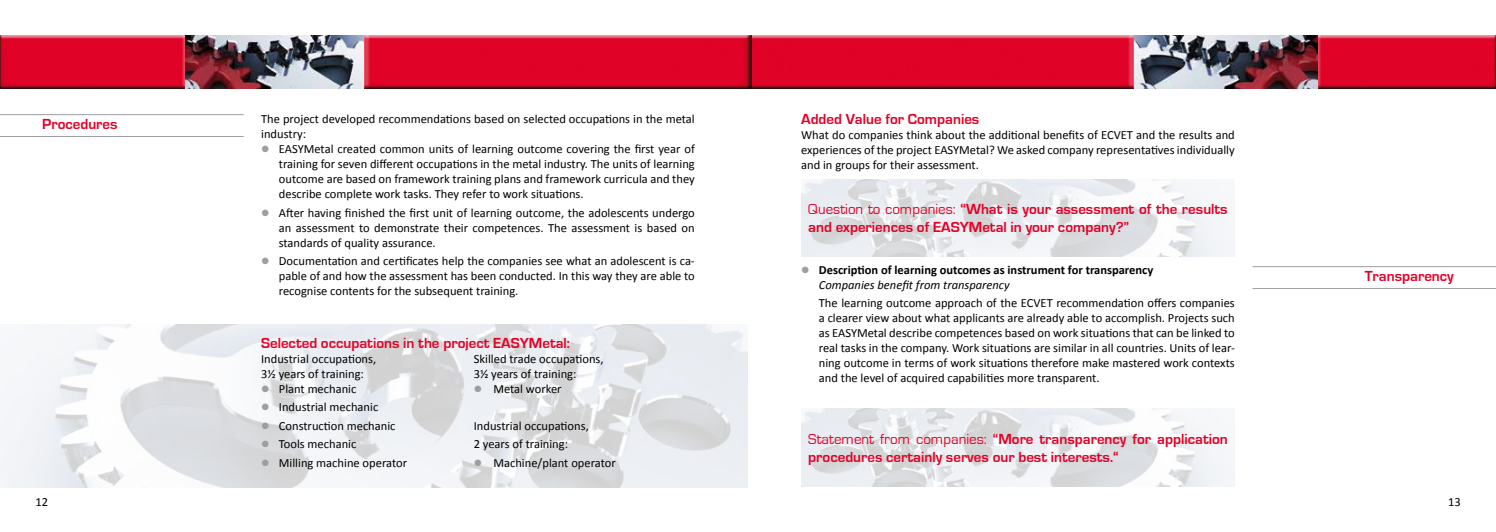
<style>
.page{position:relative;width:1496px;height:532px;background:#fff}
.page>*{position:absolute;margin:0;border:0;box-sizing:border-box;transform-origin:0 0}
.t1{font:700 15px/18px "Eurostile";color:#e20026}
.t2{font:12.5px/15px "Calibri";color:#000;text-align:justify}
.t3{font:700 12.5px/15px "Calibri";color:#000}
.s1{color:#9c9e9f}
.s2{font-weight:400}
.s3{font-weight:400;font-style:italic}
</style>
<div class="page">
<img style="left:1133px;top:35px;width:362px;height:54px">
<img style="left:751px;top:35px;width:382px;height:54px">
<img style="left:184px;top:36px;width:180px;height:53px">
<img style="left:364px;top:35px;width:387px;height:54px">
<img style="left:0;top:35px;width:184px;height:54px">
<img style="left:0;top:324px;width:748px;height:163px">
<hr style="left:0;top:114px;width:244px;height:1px;background:#9c9e9f">
<hr style="left:0;top:136px;width:244px;height:1px;background:#9c9e9f">
<img style="left:801px;top:179px;width:433px;height:78px">
<hr style="left:1252px;top:266px;width:243px;height:1px;background:#9c9e9f">
<hr style="left:1252px;top:288px;width:243px;height:1px;background:#9c9e9f">
<img style="left:801px;top:408px;width:433px;height:78px">
<p class="t1" style="left:42px;top:115px;width:77px">Procedures</p>
<p class="t2" style="left:261px;top:111px;width:435px">The project developed recommendations based on selected occupations in the metal industry:</p>
<p class="t2" style="left:279px;top:141px;width:417px;text-indent:-18px"><span class="s1">●</span> EASYMetal created common units of learning outcome covering the first year of training for seven different occupations in the metal industry. The units of learning outcome are based on framework training plans and framework curricula and they describe complete work tasks. They refer to work situations.</p>
<p class="t2" style="left:279px;top:204px;width:417px;text-indent:-18px"><span class="s1">●</span> After having finished the first unit of learning outcome, the adolescents undergo an assessment to demonstrate their competences. The assessment is based on standards of quality assurance.</p>
<p class="t2" style="left:279px;top:253px;width:417px;text-indent:-18px"><span class="s1">●</span> Documentation and certificates help the companies see what an adolescent is ca&shy;pable of and how the assessment has been conducted. In this way they are able to recognise contents for the subsequent training.</p>
<p class="t1" style="left:261px;top:334px;width:310px">Selected occupations in the project EASYMetal:</p>
<p class="t2" style="left:261px;top:350px;width:116px">Industrial occupations,</p>
<p class="t2" style="left:474px;top:350px;width:131px">Skilled trade occupations,</p>
<p class="t2" style="left:261px;top:365px;width:104px">3½ years of training:</p>
<p class="t2" style="left:474px;top:365px;width:104px">3½ years of training:</p>
<p class="t2" style="left:261px;top:380px;width:97px"><span class="s1">●</span> Plant mechanic</p>
<p class="t2" style="left:474px;top:380px;width:89px"><span class="s1">●</span> Metal worker</p>
<p class="t2" style="left:261px;top:399px;width:119px"><span class="s1">●</span> Industrial mechanic</p>
<p class="t2" style="left:261px;top:417px;width:136px"><span class="s1">●</span> Construction mechanic</p>
<p class="t2" style="left:474px;top:417px;width:116px">Industrial occupations,</p>
<p class="t2" style="left:261px;top:436px;width:97px"><span class="s1">●</span> Tools mechanic</p>
<p class="t2" style="left:474px;top:436px;width:96px">2 years of training:</p>
<p class="t2" style="left:261px;top:454px;width:147px"><span class="s1">●</span> Milling machine operator</p>
<p class="t2" style="left:474px;top:454px;width:143px"><span class="s1">●</span> Machine/plant operator</p>
<p class="t1" style="left:801px;top:110px;width:180px">Added Value for Companies</p>
<p class="t2" style="left:801px;top:126px;width:435px">What do companies think about the additional benefits of ECVET and the results and experiences of the project EASYMetal? We asked company representatives individually and in groups for their assessment.</p>
<p class="t1" style="left:808px;top:200px;width:421px"><span class="s2">Question to companies:</span> “What is your assessment of the results and experiences of EASYMetal in your company?”</p>
<p class="t3" style="left:819px;top:261px;width:336px;text-indent:-18px"><span class="s1">●</span> Description of learning outcomes as instrument for transparency<br><span class="s3">Companies benefit from transparency</span></p>
<p class="t2" style="left:819px;top:295px;width:417px">The learning outcome approach of the ECVET recommendation offers companies a clearer view about what applicants are already able to accomplish. Projects such as EASYMetal describe competences based on work situations that can be linked to real tasks in the company. Work situations are similar in all countries. Units of lear&shy;ning outcome in terms of work situations therefore make mastered work contexts and the level of acquired capabilities more transparent.</p>
<p class="t1" style="left:808px;top:430px;width:421px"><span class="s2">Statement from companies:</span> “More transparency for application procedures certainly serves our best interests.“</p>
<p class="t1" style="left:1364px;top:267px;width:91px">Transparency</p>
<p class="t2" style="left:35px;top:493px;width:14px">12</p>
<p class="t2" style="left:1448px;top:493px;width:14px">13</p>
</div>
